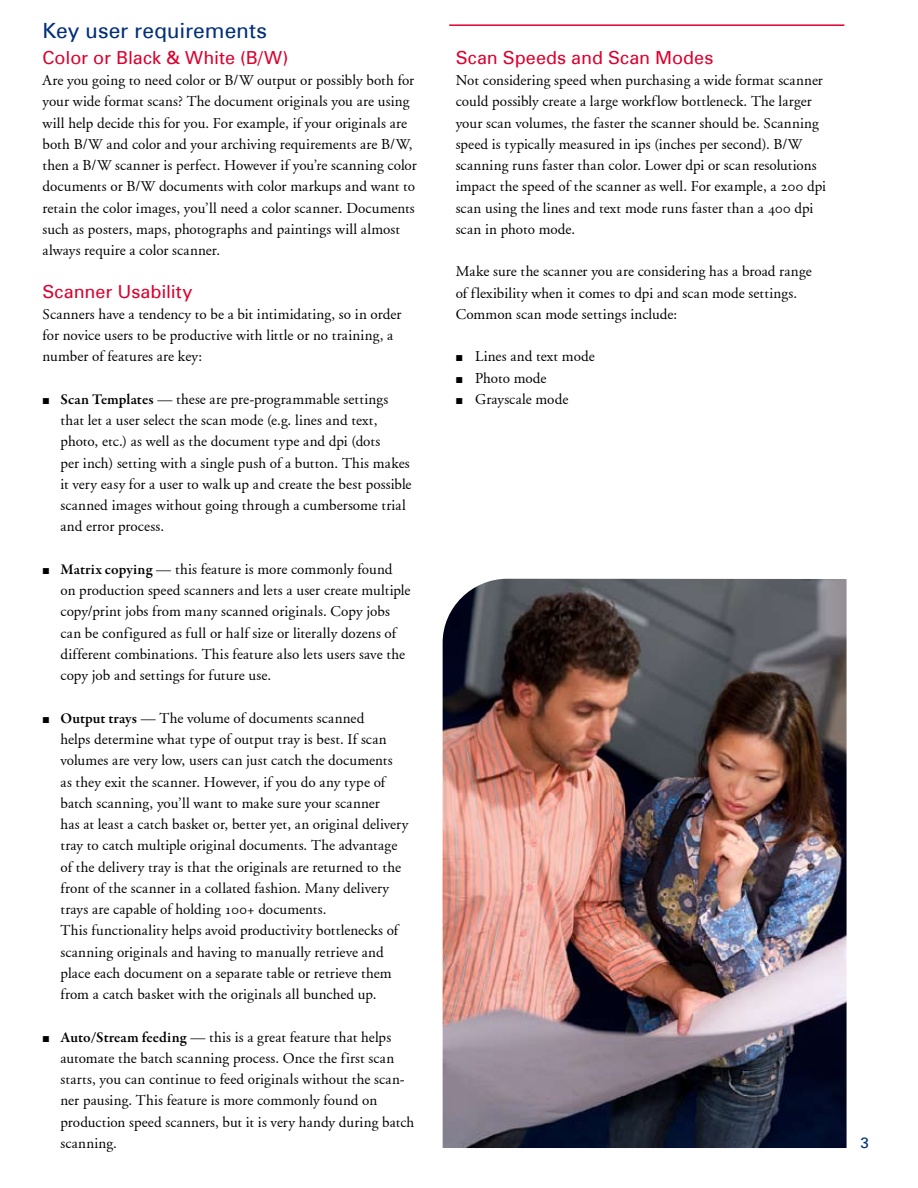
<style>
.page{position:relative;width:918px;height:1188px;background:#fff}
.page>*{position:absolute;margin:0;border:0;box-sizing:border-box;transform-origin:0 0}
.t1{font:21px "Univers 55";color:#002f79}
.t2{font:18px "Univers 55";color:#dc002e}
.t3{font:15px/21.3px "Oce Garamond";letter-spacing:.01em;color:#000}
.t4{font:15px "Univers 55";color:#002f79}
.s1{font-family:"Garamond Premr Pro";font-weight:600}
</style>
<div class="page">
<img style="left:443px;top:579px;width:404px;height:569px">
<hr style="left:449px;top:24px;width:395px;height:2px;background:#dc002e">
<h1 class="t1" style="left:43px;top:18px;width:226px">Key user requirements</h1>
<p class="t2" style="left:43px;top:46px;width:247px">Color or Black &amp; White (B/W)</p>
<p class="t3" style="left:43px;top:70px;width:376px">Are you going to need color or B/W output or possibly both for your wide format scans? The document originals you are using will help decide this for you. For example, if your originals are both B/W and color and your archiving requirements are B/W, then a B/W scanner is perfect. However if you’re scanning color documents or B/W documents with color markups and want to retain the color images, you’ll need a color scanner. Documents such as posters, maps, photographs and paintings will almost always require a color scanner.</p>
<p class="t2" style="left:43px;top:280px;width:152px">Scanner Usability</p>
<p class="t3" style="left:43px;top:303px;width:360px">Scanners have a tendency to be a bit intimidating, so in order for novice users to be productive with little or no training, a number of features are key:</p>
<p class="t3" style="left:61px;top:388px;width:353px;text-indent:-18px">• <span class="s1">Scan Templates</span> — these are pre-programmable settings that let a user select the scan mode (e.g. lines and text, photo, etc.) as well as the document type and dpi (dots<br>per inch) setting with a single push of a button. This makes it very easy for a user to walk up and create the best possible scanned images without going through a cumbersome trial and error process.</p>
<p class="t3" style="left:61px;top:558px;width:352px;text-indent:-18px">• <span class="s1">Matrix copying</span> — this feature is more commonly found on production speed scanners and lets a user create multiple copy/print jobs from many scanned originals. Copy jobs can be configured as full or half size or literally dozens of different combinations. This feature also lets users save the copy job and settings for future use.</p>
<p class="t3" style="left:61px;top:707px;width:349px;text-indent:-18px">• <span class="s1">Output trays</span> — The volume of documents scanned<br>helps determine what type of output tray is best. If scan volumes are very low, users can just catch the documents<br>as they exit the scanner. However, if you do any type of batch scanning, you’ll want to make sure your scanner<br>has at least a catch basket or, better yet, an original delivery tray to catch multiple original documents. The advantage of the delivery tray is that the originals are returned to the front of the scanner in a collated fashion. Many delivery trays are capable of holding 100+ documents.<br>This functionality helps avoid productivity bottlenecks of scanning originals and having to manually retrieve and place each document on a separate table or retrieve them from a catch basket with the originals all bunched up.</p>
<p class="t3" style="left:61px;top:1026px;width:355px;text-indent:-18px">• <span class="s1">Auto/Stream feeding</span> — this is a great feature that helps automate the batch scanning process. Once the first scan starts, you can continue to feed originals without the scan&shy;ner pausing. This feature is more commonly found on production speed scanners, but it is very handy during batch scanning.</p>
<p class="t2" style="left:456px;top:46px;width:259px">Scan Speeds and Scan Modes</p>
<p class="t3" style="left:456px;top:70px;width:372px">Not considering speed when purchasing a wide format scanner could possibly create a large workflow bottleneck. The larger your scan volumes, the faster the scanner should be. Scanning speed is typically measured in ips (inches per second). B/W scanning runs faster than color. Lower dpi or scan resolutions impact the speed of the scanner as well. For example, a 200 dpi scan using the lines and text mode runs faster than a 400 dpi scan in photo mode.</p>
<p class="t3" style="left:456px;top:261px;width:358px">Make sure the scanner you are considering has a broad range of flexibility when it comes to dpi and scan mode settings.<br>Common scan mode settings include:</p>
<p class="t3" style="left:456px;top:346px;width:140px">• Lines and text mode</p>
<p class="t3" style="left:456px;top:367px;width:92px">• Photo mode</p>
<p class="t3" style="left:456px;top:388px;width:114px">• Grayscale mode</p>
<p class="t4" style="left:861px;top:1133px;width:10px">3</p>
</div>
